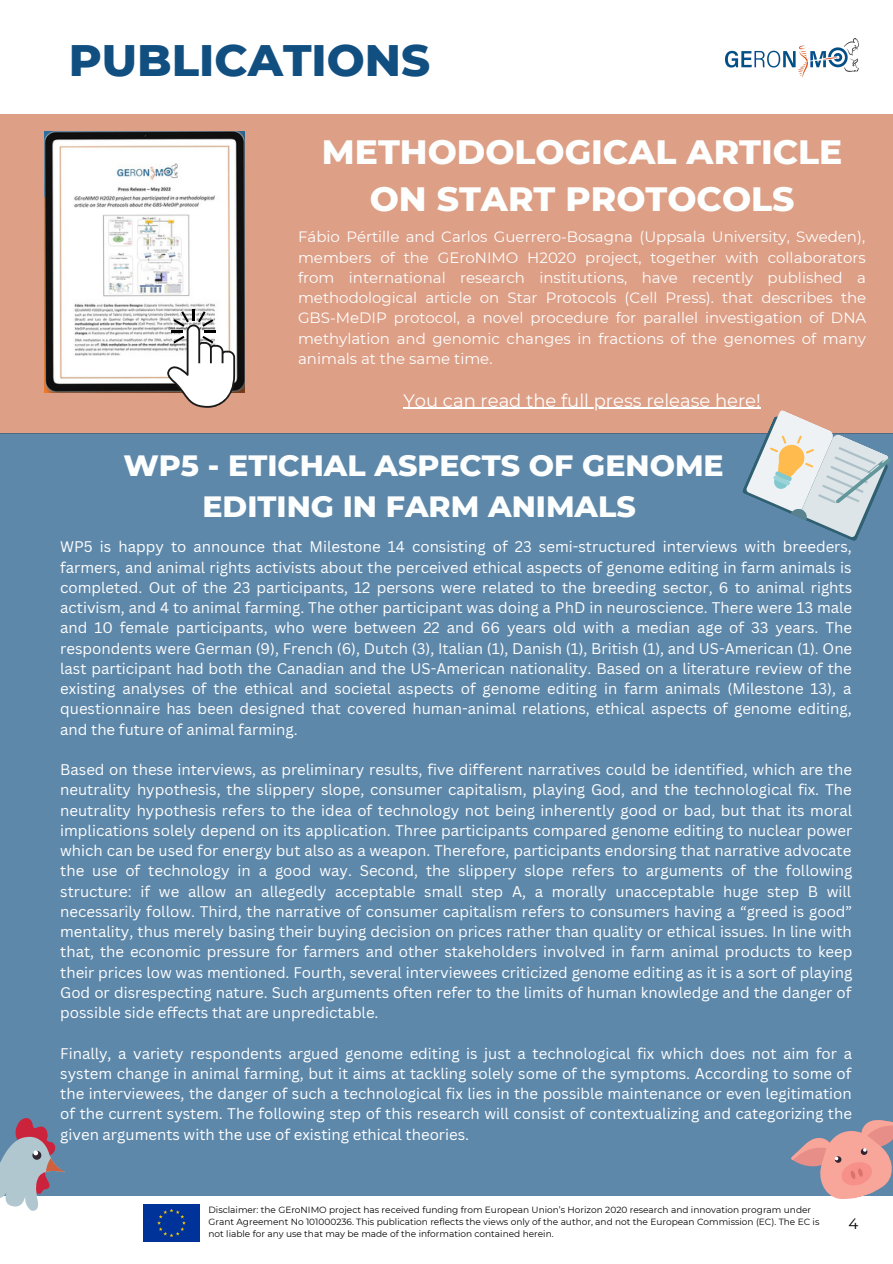
<style>
.page{position:relative;width:893px;height:1264px;background:#fff}
.page>*{position:absolute;margin:0;border:0;box-sizing:border-box;transform-origin:0 0}
.t1{font:800 45px "Montserrat";color:#114f81}
.t2{font:800 34.5px/47.2px "Montserrat";color:#fdfefe;text-align:center}
.t3{font:800 30px/41.5px "Montserrat";color:#fdfefe;text-align:center}
.t4{font:18px "Montserrat";color:#fff}
.t5{font:15px/20.2px "Canva Sans";color:#fff;text-align:justify}
.t6{font:15px/20.2px "Montserrat";color:#fff;text-align:justify}
.t7{font:15px "Montserrat";color:#000}
.t8{font:9px/12px "Montserrat";color:#000}
</style>
<div class="page">
<div style="left:143px;top:1204px;width:57px;height:37px;background:#039"></div>
<div style="left:0;top:114px;width:892px;height:319px;background:#dd9f86"></div>
<img style="left:45px;top:131px;width:200px;height:261px">
<div style="left:0;top:433px;width:892px;height:762px;background:#5e88aa"></div>
<svg style="left:164px;top:309px;width:71px;height:99px;background:#d3cecc"></svg>
<svg style="left:741px;top:410px;width:151px;height:131px"></svg>
<svg style="left:784px;top:1120px;width:108px;height:79px"></svg>
<svg style="left:0;top:1118px;width:74px;height:93px"></svg>
<hr style="left:403px;top:407px;width:357px;height:2px;background:#fff">
<img style="left:725px;top:38px;width:134px;height:40px">
<h1 class="t1" style="left:69px;top:33px;width:363px">PUBLICATIONS</h1>
<h2 class="t2" style="left:322px;top:128px;width:522px">METHODOLOGICAL ARTICLE<br>ON START PROTOCOLS</h2>
<p class="t6" style="left:298px;top:227px;width:569px">Fábio Pértille and Carlos Guerrero-Bosagna (Uppsala University, Sweden), members of the GEroNIMO H2020 project, together with collaborators from international research institutions, have recently published a methodological article on Star Protocols (Cell Press). that describes the GBS-MeDIP protocol, a novel procedure for parallel investigation of DNA methylation and genomic changes in fractions of the genomes of many animals at the same time.</p>
<p class="t4" style="left:403px;top:389px;width:359px">You can read the full press release here!</p>
<h3 class="t3" style="left:123px;top:444px;width:602px">WP5 - ETICHAL ASPECTS OF GENOME<br>EDITING IN FARM ANIMALS</h3>
<p class="t5" style="left:60px;top:536px;width:793px">WP5 is happy to announce that Milestone 14 consisting of 23 semi-structured interviews with breeders, farmers, and animal rights activists about the perceived ethical aspects of genome editing in farm animals is completed. Out of the 23 participants, 12 persons were related to the breeding sector, 6 to animal rights activism, and 4 to animal farming. The other participant was doing a PhD in neuroscience. There were 13 male and 10 female participants, who were between 22 and 66 years old with a median age of 33 years. The respondents were German (9), French (6), Dutch (3), Italian (1), Danish (1), British (1), and US-American (1). One last participant had both the Canadian and the US-American nationality. Based on a literature review of the existing analyses of the ethical and societal aspects of genome editing in farm animals (Milestone 13), a questionnaire has been designed that covered human-animal relations, ethical aspects of genome editing, and the future of animal farming.</p>
<p class="t5" style="left:60px;top:759px;width:793px">Based on these interviews, as preliminary results, five different narratives could be identified, which are the neutrality hypothesis, the slippery slope, consumer capitalism, playing God, and the technological fix. The neutrality hypothesis refers to the idea of technology not being inherently good or bad, but that its moral implications solely depend on its application. Three participants compared genome editing to nuclear power which can be used for energy but also as a weapon. Therefore, participants endorsing that narrative advocate the use of technology in a good way. Second, the slippery slope refers to arguments of the following structure: if we allow an allegedly acceptable small step A, a morally unacceptable huge step B will necessarily follow. Third, the narrative of consumer capitalism refers to consumers having a “greed is good” mentality, thus merely basing their buying decision on prices rather than quality or ethical issues. In line with that, the economic pressure for farmers and other stakeholders involved in farm animal products to keep their prices low was mentioned. Fourth, several interviewees criticized genome editing as it is a sort of playing God or disrespecting nature. Such arguments often refer to the limits of human knowledge and the danger of possible side effects that are unpredictable.</p>
<p class="t5" style="left:60px;top:1042px;width:793px">Finally, a variety respondents argued genome editing is just a technological fix which does not aim for a system change in animal farming, but it aims at tackling solely some of the symptoms. According to some of the interviewees, the danger of such a technological fix lies in the possible maintenance or even legitimation of the current system. The following step of this research will consist of contextualizing and categorizing the given arguments with the use of existing ethical theories.</p>
<p class="t8" style="left:208px;top:1203px;width:612px">Disclaimer: the GEroNIMO project has received funding from European Union’s Horizon 2020 research and innovation program under<br>Grant Agreement No 101000236. This publication reflects the views only of the author, and not the European Commission (EC). The EC is not liable for any use that may be made of the information contained herein.</p>
<p class="t7" style="left:848px;top:1214px;width:11px">4</p>
</div>
